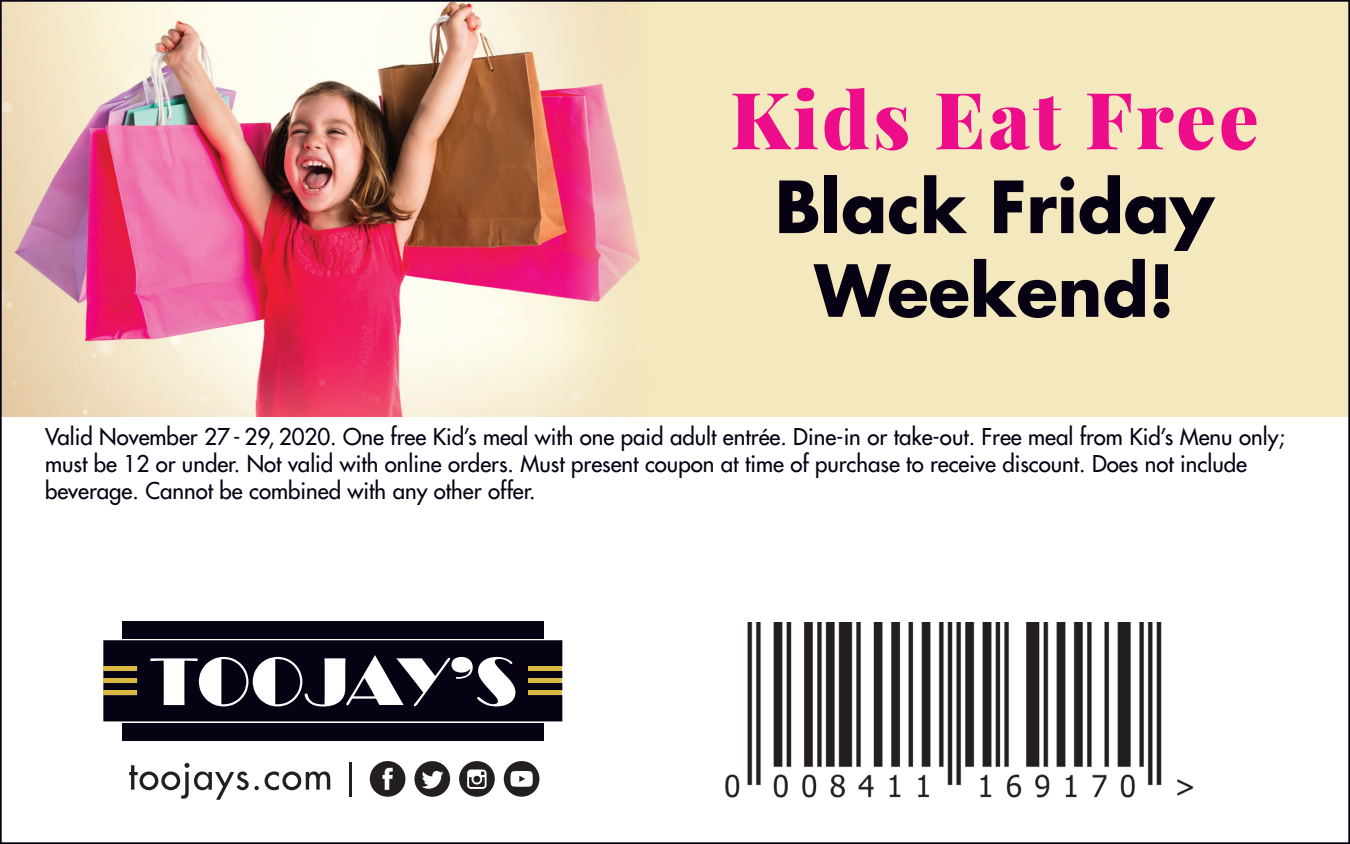
<style>
.page{position:relative;width:1350px;height:844px;background:#fff}
.page>*{position:absolute;margin:0;border:0;box-sizing:border-box;transform-origin:0 0}
.t1{font:900 78.75px "Playfair Display";letter-spacing:.04em;color:#ed0c8a}
.t2{font:700 69.75px/83.7px "Futura";color:#070114;text-align:center}
.t3{font:22.5px/27px "Futura";color:#070114}
</style>
<div class="page">
<div style="left:0;top:0;width:1350px;height:416px;background:#f4e9be"></div>
<img style="left:725px;top:622px;width:469px;height:176px">
<img style="left:3px;top:3px;width:637px;height:413px">
<svg style="left:103px;top:621px;width:460px;height:120px"></svg>
<div style="left:103px;top:666px;width:34px;height:5px;background:#dab943"></div>
<div style="left:103px;top:678px;width:34px;height:5px;background:#dab943"></div>
<div style="left:103px;top:690px;width:34px;height:5px;background:#dab943"></div>
<div style="left:529px;top:666px;width:33px;height:5px;background:#dab943"></div>
<div style="left:529px;top:678px;width:33px;height:5px;background:#dab943"></div>
<div style="left:529px;top:690px;width:33px;height:5px;background:#dab943"></div>
<svg style="left:370px;top:761px;width:35px;height:36px"></svg>
<svg style="left:459px;top:761px;width:36px;height:36px"></svg>
<svg style="left:414px;top:761px;width:36px;height:36px"></svg>
<div style="left:504px;top:761px;width:35px;height:35px;background:#231f20;border-radius:50%"></div>
<svg style="left:510px;top:771px;width:23px;height:16px"></svg>
<svg style="left:129px;top:763px;width:130px;height:37px"></svg>
<svg style="left:265px;top:771px;width:65px;height:19px"></svg>
<hr style="left:349px;top:762px;width:3px;height:34px;background:#231f20">
<h1 class="t1" style="left:730px;top:69px;width:530px">Kids Eat Free</h1>
<h2 class="t2" style="left:775px;top:164px;width:441px">Black Friday<br>Weekend!</h2>
<p class="t3" style="left:45px;top:424px;width:1241px">Valid November 27 - 29, 2020. One free Kid’s meal with one paid adult entrée. Dine-in or take-out. Free meal from Kid’s Menu only; must be 12 or under. Not valid with online orders. Must present coupon at time of purchase to receive discount. Does not include beverage. Cannot be combined with any other offer.</p>
</div>
